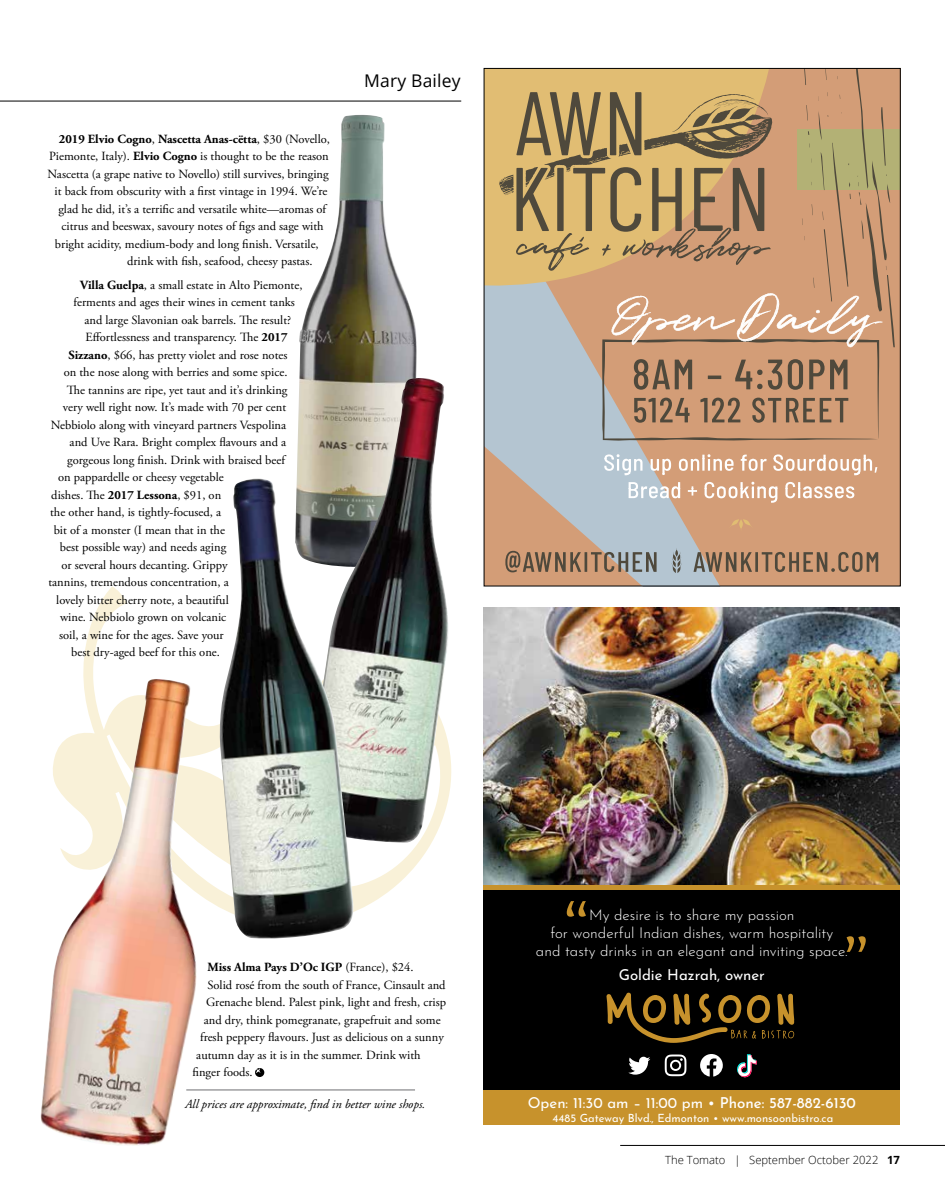
<style>
.page{position:relative;width:945px;height:1204px;background:#fff}
.page>*{position:absolute;margin:0;border:0;box-sizing:border-box;transform-origin:0 0}
.t1{font:17.5px "Open Sans";letter-spacing:.01em;color:#000}
.t2{font:300 15px/18px "Josefin Sans";color:#fff;text-align:center}
.t3{font:15px "Josefin Sans";color:#fff}
.t4{font:12.5px "Adobe Garamond Pro";color:#000}
.t5{font:700 12.5px "Adobe Garamond Pro";color:#000}
.t6{font:italic 12.5px "Adobe Garamond Pro";color:#000}
.t7{font:11.25px "Josefin Sans";color:#fff}
.t8{font:300 11.25px "Open Sans";color:#000}
.s1{font-weight:400}
.s2{font-weight:700}
.s3{font-weight:500}
</style>
<div class="page">
<hr style="left:620px;top:1145px;width:325px;height:1px;background:#000">
<svg style="left:83px;top:586px;width:348px;height:325px"></svg>
<hr style="left:0;top:101px;width:461px;height:1px;background:#000">
<div style="left:484px;top:68px;width:416px;height:518px;background:#d39d77"></div>
<svg style="left:731px;top:519px;width:20px;height:10px"></svg>
<svg style="left:486px;top:304px;width:233px;height:280px;fill:#b4c5d1"></svg>
<svg style="left:486px;top:70px;width:13px;height:234px;background:#ddbd7a"></svg>
<div style="left:798px;top:130px;width:102px;height:60px;background:#b3b175"></div>
<svg style="left:671px;top:548px;width:11px;height:25px"></svg>
<svg style="left:505px;top:551px;width:76px;height:21px"></svg>
<hr style="left:585px;top:552px;width:2px;height:20px;background:#4f493c">
<svg style="left:591px;top:552px;width:66px;height:20px"></svg>
<svg style="left:694px;top:552px;width:58px;height:20px"></svg>
<hr style="left:755px;top:552px;width:3px;height:20px;background:#4f493c">
<svg style="left:762px;top:552px;width:116px;height:20px"></svg>
<svg style="left:629px;top:482px;width:51px;height:16px"></svg>
<svg style="left:688px;top:486px;width:9px;height:9px"></svg>
<svg style="left:705px;top:482px;width:72px;height:21px"></svg>
<svg style="left:785px;top:482px;width:69px;height:16px"></svg>
<svg style="left:499px;top:70px;width:396px;height:405px"></svg>
<div style="left:484px;top:884px;width:416px;height:241px;background:#c7922c"></div>
<div style="left:484px;top:890px;width:416px;height:200px;background:#000"></div>
<svg style="left:606px;top:992px;width:188px;height:51px"></svg>
<svg style="left:665px;top:1054px;width:21px;height:22px"></svg>
<svg style="left:700px;top:1054px;width:23px;height:22px"></svg>
<svg style="left:628px;top:1057px;width:22px;height:17px"></svg>
<svg style="left:737px;top:1054px;width:20px;height:23px"></svg>
<img style="left:484px;top:608px;width:416px;height:276px">
<svg style="left:567px;top:901px;width:19px;height:16px"></svg>
<svg style="left:847px;top:936px;width:19px;height:16px"></svg>
<img style="left:40px;top:679px;width:157px;height:467px">
<hr style="left:186px;top:1089px;width:229px;height:1px;background:#6d6e71">
<svg style="left:255px;top:1068px;width:9px;height:9px"></svg>
<img style="left:296px;top:115px;width:121px;height:363px">
<img style="left:302px;top:378px;width:150px;height:465px">
<img style="left:217px;top:478px;width:138px;height:461px">
<p class="t5" style="left:59px;top:132px;width:273px">2019 Elvio Cogno<span class="s1">,</span> Nascetta Anas-cëtta<span class="s1">, $30 (Novello,</span></p>
<p class="t4" style="left:49px;top:149px;width:281px">Piemonte, Italy). <span class="s2">Elvio Cogno</span> is thought to be the reason</p>
<p class="t4" style="left:48px;top:166px;width:283px">Nascetta (a grape native to Novello) still survives, bringing</p>
<p class="t4" style="left:55px;top:184px;width:274px">it back from obscurity with a first vintage in 1994. We’re</p>
<p class="t4" style="left:58px;top:201px;width:269px">glad he did, it’s a terrific and versatile white—aromas of</p>
<p class="t4" style="left:62px;top:219px;width:264px">citrus and beeswax, savoury notes of figs and sage with</p>
<p class="t4" style="left:55px;top:236px;width:265px">bright acidity, medium-body and long finish. Versatile,</p>
<p class="t4" style="left:127px;top:254px;width:187px">drink with fish, seafood, cheesy pastas.</p>
<p class="t4" style="left:80px;top:277px;width:224px"><span class="s2">Villa Guelpa</span>, a small estate in Alto Piemonte,</p>
<p class="t4" style="left:74px;top:295px;width:223px">ferments and ages their wines in cement tanks</p>
<p class="t4" style="left:84px;top:312px;width:208px">and large Slavonian oak barrels. The result?</p>
<p class="t4" style="left:86px;top:330px;width:203px">Effortlessness and transparency. The <span class="s2">2017</span></p>
<p class="t4" style="left:69px;top:347px;width:220px"><span class="s2">Sizzano</span>, $66, has pretty violet and rose notes</p>
<p class="t4" style="left:64px;top:365px;width:225px">on the nose along with berries and some spice.</p>
<p class="t4" style="left:67px;top:382px;width:222px">The tannins are ripe, yet taut and it’s drinking</p>
<p class="t4" style="left:63px;top:400px;width:225px">very well right now. It’s made with 70 per cent</p>
<p class="t4" style="left:51px;top:417px;width:237px">Nebbiolo along with vineyard partners Vespolina</p>
<p class="t4" style="left:70px;top:435px;width:218px">and Uve Rara. Bright complex flavours and a</p>
<p class="t4" style="left:67px;top:452px;width:219px">gorgeous long finish. Drink with braised beef</p>
<p class="t4" style="left:58px;top:470px;width:167px">on pappardelle or cheesy vegetable</p>
<p class="t4" style="left:51px;top:487px;width:171px">dishes. The <span class="s2">2017 Lessona</span>, $91, on</p>
<p class="t4" style="left:50px;top:505px;width:173px">the other hand, is tightly-focused, a</p>
<p class="t4" style="left:54px;top:522px;width:173px">bit of a monster (I mean that in the</p>
<p class="t4" style="left:60px;top:540px;width:168px">best possible way) and needs aging</p>
<p class="t4" style="left:61px;top:557px;width:168px">or several hours decanting. Grippy</p>
<p class="t4" style="left:48px;top:575px;width:182px">tannins, tremendous concentration, a</p>
<p class="t4" style="left:56px;top:592px;width:174px">lovely bitter cherry note, a beautiful</p>
<p class="t4" style="left:60px;top:610px;width:168px">wine. Nebbiolo grown on volcanic</p>
<p class="t4" style="left:59px;top:627px;width:166px">soil, a wine for the ages. Save your</p>
<p class="t4" style="left:71px;top:645px;width:150px">best dry-aged beef for this one.</p>
<h1 class="t1" style="left:364px;top:69px;width:98px">Mary Bailey</h1>
<p class="t5" style="left:208px;top:960px;width:208px">Miss Alma Pays D’Oc IGP <span class="s1">(France), $24.</span></p>
<p class="t4" style="left:208px;top:977px;width:240px">Solid rosé from the south of France, Cinsault and</p>
<p class="t4" style="left:206px;top:994px;width:241px">Grenache blend. Palest pink, light and fresh, crisp</p>
<p class="t4" style="left:204px;top:1012px;width:238px">and dry, think pomegranate, grapefruit and some</p>
<p class="t4" style="left:200px;top:1029px;width:245px">fresh peppery flavours. Just as delicious on a sunny</p>
<p class="t4" style="left:196px;top:1047px;width:226px">autumn day as it is in the summer. Drink with</p>
<p class="t4" style="left:193px;top:1064px;width:62px">finger foods.</p>
<p class="t6" style="left:185px;top:1097px;width:242px">All prices are approximate, find in better wine shops.</p>
<p class="t2" style="left:536px;top:905px;width:313px">My desire is to share my passion<br>for wonderful Indian dishes, warm hospitality<br>and tasty drinks in an elegant and inviting space.</p>
<p class="t3" style="left:619px;top:963px;width:148px">Goldie Hazrah, owner</p>
<p class="t3" style="left:528px;top:1091px;width:330px">Open: 11:30 am – 11:00 pm • <span class="s3">Phone: 587-882-6130</span></p>
<p class="t7" style="left:552px;top:1109px;width:282px">4485 Gateway Blvd., Edmonton • www.monsoonbistro.ca</p>
<p class="t8" style="left:665px;top:1152px;width:236px">The Tomato | September October 2022 <span class="s2">17</span></p>
</div>
